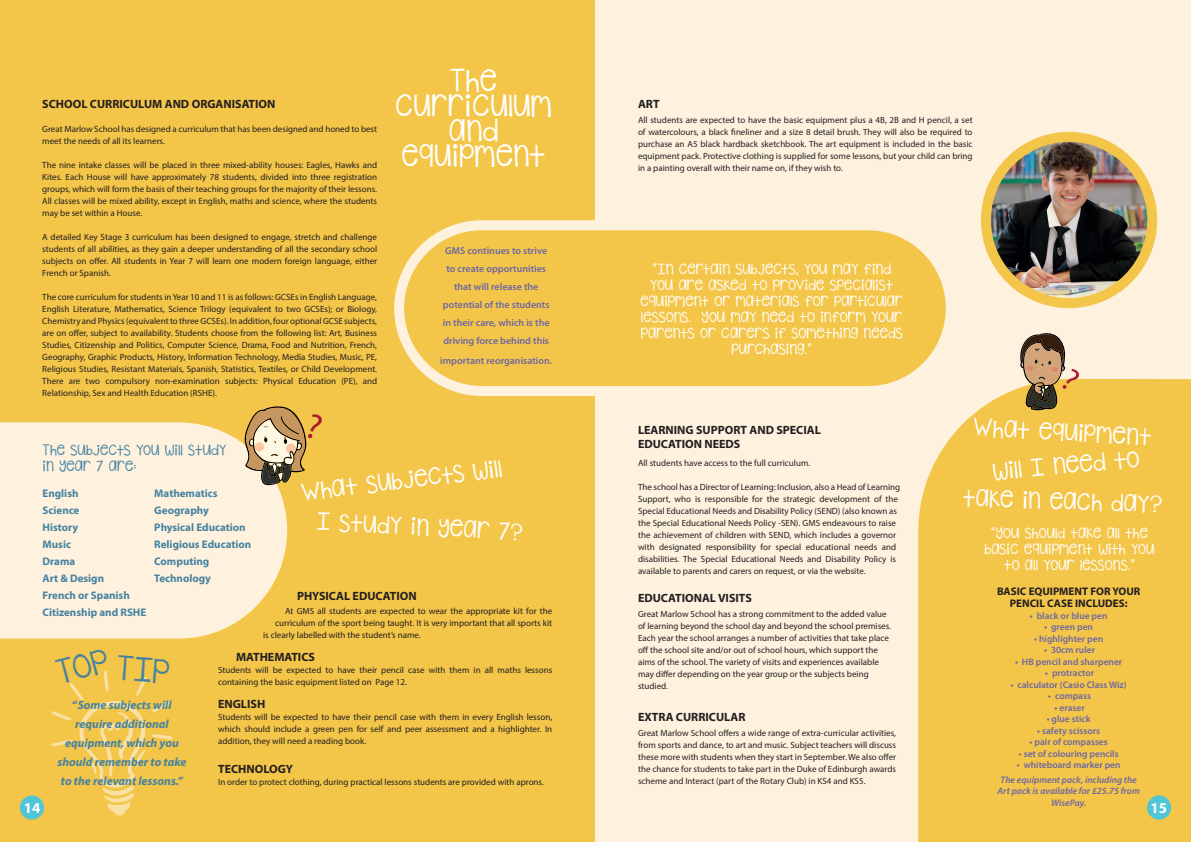
<style>
.page{position:relative;width:1191px;height:842px;background:#fff}
.page>*{position:absolute;margin:0;border:0;box-sizing:border-box;transform-origin:0 0}
.t1{font:23px/25px "KG Shakeit Off";color:#fff;text-align:center}
.t2{font:18px "KG Shakeit Off";color:#fff}
.t3{font:700 15px "Myriad Pro";color:#fff}
.t4{font:700 12px/14.4px "Myriad Pro";color:#231f20}
.t5{font:italic 700 12px/19px "Myriad Pro";color:#4682a0;text-align:center}
.t6{font:11px/16px "KG Shakeit Off";color:#fff;text-align:center}
.t7{font:700 11px/17px "Myriad Pro";color:#4682a0}
.t8{font:700 11px/12px "Myriad Pro";color:#231f20;text-align:center}
.t9{font:11px/16px "KG Shakeit Off";color:#4682a0}
.t10{font:600 10px/18px "Myriad Pro";color:#6e67a3;text-align:center}
.t11{font:600 9.5px "Myriad Pro";color:#6e67a3}
.t12{font:italic 600 9.5px/11.5px "Myriad Pro";color:#6e67a3;text-align:center}
.t13{font:9px/12px "Myriad Pro";color:#231f20;text-align:justify}
.s1{font-style:normal}
</style>
<div class="page">
<div style="left:0;top:0;width:595px;height:842px;background:#f3c549"></div>
<div style="left:595px;top:0;width:596px;height:842px;background:#fef2df"></div>
<div style="left:0;top:422px;width:287px;height:217px;background:#fef2df"></div>
<div style="left:918px;top:379px;width:273px;height:463px;background:#f3c549"></div>
<div style="left:399px;top:225px;width:551px;height:166px;background:#f3c549;border-radius:83px"></div>
<div style="left:394px;top:220px;width:561px;height:176px;border:10px solid #fef2df;border-radius:83px"></div>
<img style="left:987px;top:137px;width:162px;height:166px">
<div style="left:981px;top:132px;width:176px;height:176px;border:10px solid #f3c549;border-radius:50%"></div>
<svg style="left:1020px;top:333px;width:59px;height:78px"></svg>
<svg style="left:244px;top:406px;width:78px;height:80px"></svg>
<div style="left:1147px;top:795px;width:24px;height:24px;background:#50c5d6;border-radius:50%"></div>
<div style="left:20px;top:795px;width:24px;height:24px;background:#50c5d6;border-radius:50%"></div>
<svg style="left:51px;top:670px;width:122px;height:146px"></svg>
<h3 class="t4" style="left:42px;top:97px;width:235px">SCHOOL CURRICULUM AND ORGANISATION</h3>
<p class="t13" style="left:42px;top:122px;width:336px">Great Marlow School has designed a curriculum that has been designed and honed to best meet the needs of all its learners.</p>
<p class="t13" style="left:42px;top:158px;width:336px">The nine intake classes will be placed in three mixed-ability houses: Eagles, Hawks and Kites. Each House will have approximately 78 students, divided into three registration groups, which will form the basis of their teaching groups for the majority of their lessons.<br>All classes will be mixed ability, except in English, maths and science, where the students may be set within a House.</p>
<p class="t13" style="left:42px;top:230px;width:336px">A detailed Key Stage 3 curriculum has been designed to engage, stretch and challenge students of all abilities, as they gain a deeper understanding of all the secondary school subjects on offer. All students in Year 7 will learn one modern foreign language, either French or Spanish.</p>
<p class="t13" style="left:42px;top:290px;width:336px">The core curriculum for students in Year 10 and 11 is as follows: GCSEs in English Language, English Literature, Mathematics, Science Trilogy (equivalent to two GCSEs); or Biology, Chemistry and Physics (equivalent to three GCSEs). In addition, four optional GCSE subjects, are on offer, subject to availability. Students choose from the following list: Art, Business Studies, Citizenship and Politics, Computer Science, Drama, Food and Nutrition, French, Geography, Graphic Products, History, Information Technology, Media Studies, Music, PE, Religious Studies, Resistant Materials, Spanish, Statistics, Textiles, or Child Development.<br>There are two compulsory non-examination subjects: Physical Education (PE), and Relationship, Sex and Health Education (RSHE).</p>
<h1 class="t1" style="left:395px;top:68px;width:158px">THE<br>CURRICULUM<br>AND<br>EQUIPMENT</h1>
<p class="t10" style="left:443px;top:242px;width:108px">GMS continues to strive to create opportunities that will release the potential of the students in their care, which is the driving force behind this</p>
<p class="t10" style="left:440px;top:352px;width:113px">important reorganisation.</p>
<h3 class="t4" style="left:638px;top:97px;width:23px">ART</h3>
<p class="t13" style="left:638px;top:114px;width:336px">All students are expected to have the basic equipment plus a 4B, 2B and H pencil, a set of watercolours, a black fineliner and a size 8 detail brush. They will also be required to purchase an A5 black hardback sketchbook. The art equipment is included in the basic equipment pack. Protective clothing is supplied for some lessons, but your child can bring in a painting overall with their name on, if they wish to.</p>
<p class="t6" style="left:640px;top:261px;width:264px">“IN CERTAIN SUBJECTS, YOU MAY FIND<br>YOU ARE ASKED TO PROVIDE SPECIALIST<br>EQUIPMENT OR MATERIALS FOR PARTICULAR<br>LESSONS. YOU MAY NEED TO INFORM YOUR<br>PARENTS OR CARERS IF SOMETHING NEEDS<br>PURCHASING.”</p>
<h2 class="t2" style="left:973px;top:413px;width:180px;rotate:3deg">WHAT EQUIPMENT</h2>
<h3 class="t4" style="left:638px;top:422px;width:184px">LEARNING SUPPORT AND SPECIAL<br>EDUCATION NEEDS</h3>
<p class="t13" style="left:638px;top:456px;width:174px">All students have access to the full curriculum.</p>
<p class="t13" style="left:638px;top:480px;width:264px;text-align:left">The school has a Director of Learning: Inclusion, also a Head of Learning Support, who is responsible for the strategic development of the Special Educational Needs and Disability Policy (SEND) (also known as the Special Educational Needs Policy -SEN). GMS endeavours to raise the achievement of children with SEND, which includes a governor with designated responsibility for special educational needs and disabilities. The Special Educational Needs and Disability Policy is available to parents and carers on request, or via the website.</p>
<h3 class="t4" style="left:638px;top:591px;width:115px">EDUCATIONAL VISITS</h3>
<p class="t13" style="left:638px;top:608px;width:254px;text-align:left">Great Marlow School has a strong commitment to the added value of learning beyond the school day and beyond the school premises.<br>Each year the school arranges a number of activities that take place off the school site and/or out of school hours, which support the aims of the school. The variety of visits and experiences available may differ depending on the year group or the subjects being studied.</p>
<h3 class="t4" style="left:638px;top:710px;width:109px">EXTRA CURRICULAR</h3>
<p class="t13" style="left:638px;top:727px;width:260px">Great Marlow School offers a wide range of extra-curricular activities, from sports and dance, to art and music. Subject teachers will discuss these more with students when they start in September. We also offer the chance for students to take part in the Duke of Edinburgh awards scheme and Interact (part of the Rotary Club) in KS4 and KS5.</p>
<p class="t9" style="left:43px;top:441px;width:186px">THE SUBJECTS YOU WILL STUDY<br>IN YEAR 7 ARE:</p>
<p class="t7" style="left:43px;top:485px;width:38px">English</p>
<p class="t7" style="left:154px;top:485px;width:65px">Mathematics</p>
<p class="t7" style="left:43px;top:502px;width:38px">Science</p>
<p class="t7" style="left:154px;top:502px;width:56px">Geography</p>
<p class="t7" style="left:43px;top:519px;width:37px">History</p>
<p class="t7" style="left:154px;top:519px;width:93px">Physical Education</p>
<p class="t7" style="left:43px;top:536px;width:30px">Music</p>
<p class="t7" style="left:154px;top:536px;width:98px">Religious Education</p>
<p class="t7" style="left:43px;top:553px;width:34px">Drama</p>
<p class="t7" style="left:154px;top:553px;width:57px">Computing</p>
<p class="t7" style="left:43px;top:570px;width:63px">Art &amp; Design</p>
<p class="t7" style="left:154px;top:570px;width:58px">Technology</p>
<p class="t7" style="left:43px;top:587px;width:105px">French or Spanish<br>Citizenship and RSHE</p>
<h2 class="t2" style="left:299px;top:478px;width:204px;rotate:-7deg">WHAT SUBJECTS WILL</h2>
<h2 class="t2" style="left:991px;top:457px;width:149px;rotate:-5deg">WILL I NEED TO</h2>
<h2 class="t2" style="left:963px;top:483px;width:201px;rotate:2deg">TAKE IN EACH DAY?</h2>
<h2 class="t2" style="left:318px;top:507px;width:208px;rotate:3deg">I STUDY IN YEAR 7?</h2>
<p class="t6" style="left:984px;top:524px;width:171px">“YOU SHOULD TAKE ALL THE<br>BASIC EQUIPMENT WITH YOU<br>TO ALL YOUR LESSONS.”</p>
<p class="t8" style="left:997px;top:585px;width:145px">BASIC EQUIPMENT FOR YOUR<br>PENCIL CASE INCLUDES:</p>
<p class="t11" style="left:1029px;top:610px;width:79px">• black or blue pen</p>
<p class="t11" style="left:1044px;top:621px;width:50px">• green pen</p>
<p class="t11" style="left:1034px;top:633px;width:70px">• highlighter pen</p>
<p class="t11" style="left:1044px;top:644px;width:52px">• 30cm ruler</p>
<p class="t11" style="left:1015px;top:656px;width:109px">• HB pencil and sharpener</p>
<p class="t11" style="left:1045px;top:667px;width:51px">• protractor</p>
<p class="t11" style="left:1010px;top:679px;width:118px">• calculator (Casio Class Wiz)</p>
<p class="t11" style="left:1048px;top:690px;width:44px">• compass</p>
<p class="t11" style="left:1054px;top:702px;width:32px">• eraser</p>
<p class="t11" style="left:1046px;top:713px;width:45px">• glue stick</p>
<p class="t11" style="left:1037px;top:725px;width:64px">• safety scissors</p>
<p class="t11" style="left:1029px;top:736px;width:80px">• pair of compasses</p>
<p class="t11" style="left:1018px;top:748px;width:101px">• set of colouring pencils</p>
<p class="t11" style="left:1016px;top:759px;width:105px">• whiteboard marker pen</p>
<p class="t12" style="left:997px;top:774px;width:144px">The equipment pack, including the<br>Art pack is available for £25.75 from<br>WisePay.</p>
<h3 class="t4" style="left:297px;top:588px;width:121px">PHYSICAL EDUCATION</h3>
<p class="t13" style="left:285px;top:605px;width:269px">At GMS all students are expected to wear the appropriate kit for the</p>
<p class="t13" style="left:275px;top:617px;width:278px">curriculum of the sport being taught. It is very important that all sports kit</p>
<p class="t13" style="left:263px;top:629px;width:159px">is clearly labelled with the student’s name.</p>
<h3 class="t4" style="left:236px;top:650px;width:80px">MATHEMATICS</h3>
<p class="t13" style="left:218px;top:664px;width:336px">Students will be expected to have their pencil case with them in all maths lessons containing the basic equipment listed on Page 12.</p>
<h3 class="t4" style="left:218px;top:697px;width:49px">ENGLISH</h3>
<p class="t13" style="left:218px;top:711px;width:336px">Students will be expected to have their pencil case with them in every English lesson, which should include a green pen for self and peer assessment and a highlighter. In addition, they will need a reading book.</p>
<h3 class="t4" style="left:218px;top:761px;width:76px">TECHNOLOGY</h3>
<p class="t13" style="left:218px;top:776px;width:327px">In order to protect clothing, during practical lessons students are provided with aprons.</p>
<h3 class="t5" style="left:57px;top:695px;width:131px"><span class="s1">“</span>Some subjects will require additional equipment, which you should remember to take to the relevant lessons.”</h3>
<h3 class="t3" style="left:24px;top:798px;width:18px">14</h3>
<h3 class="t3" style="left:1150px;top:798px;width:18px">15</h3>
</div>
